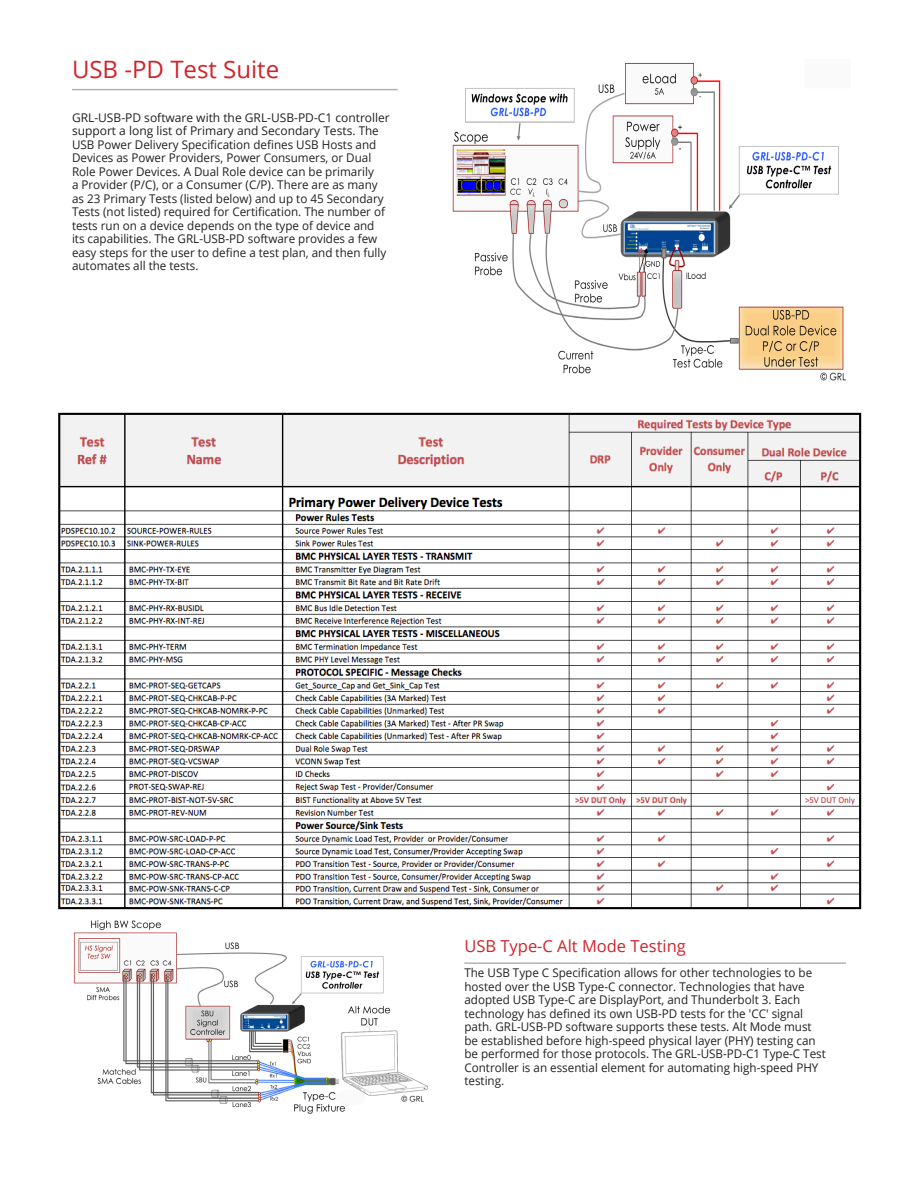
<style>
.page{position:relative;width:918px;height:1188px;background:#fff}
.page>*{position:absolute;margin:0;border:0;box-sizing:border-box;transform-origin:0 0}
.Cities{font:24px "Open Sans";color:#d1232a}
.Cities-2{font:16.5px "Open Sans";color:#d1232a}
.Overview_Text{font:12px/13.5px "Open Sans";color:#231f20}
.Table_Cell_Small{font:12px/13.5px "Open Sans";color:#231f20}
</style>
<div class="page">
<hr style="left:72px;top:89px;width:326px;height:1px;background:#b2b3b7">
<img style="left:452px;top:63px;width:394px;height:318px">
<img style="left:58px;top:412px;width:804px;height:498px">
<img style="left:73px;top:920px;width:355px;height:194px">
<hr style="left:464px;top:962px;width:382px;height:2px;background:#b2b3b7">
<p class="Cities" style="left:72px;top:53px;width:209px">USB -PD Test Suite</p>
<p class="Overview_Text" style="left:72px;top:110px;width:319px">GRL-USB-PD software with the GRL-USB-PD-C1 controller support a long list of Primary and Secondary Tests. The USB Power Delivery Specification defines USB Hosts and Devices as Power Providers, Power Consumers, or Dual Role Power Devices. A Dual Role device can be primarily<br>a Provider (P/C), or a Consumer (C/P). There are as many as 23 Primary Tests (listed below) and up to 45 Secondary Tests (not listed) required for Certification. The number of tests run on a device depends on the type of device and its capabilities. The GRL-USB-PD software provides a few easy steps for the user to define a test plan, and then fully automates all the tests.</p>
<p class="Cities-2" style="left:464px;top:935px;width:223px">USB Type-C Alt Mode Testing</p>
<p class="Table_Cell_Small" style="left:464px;top:966px;width:363px">The USB Type C Specification allows for other technologies to be hosted over the USB Type-C connector. Technologies that have adopted USB Type-C are DisplayPort, and Thunderbolt 3. Each technology has defined its own USB-PD tests for the 'CC' signal path. GRL-USB-PD software supports these tests. Alt Mode must be established before high-speed physical layer (PHY) testing can be performed for those protocols. The GRL-USB-PD-C1 Type-C Test Controller is an essential element for automating high-speed PHY testing.</p>
</div>
